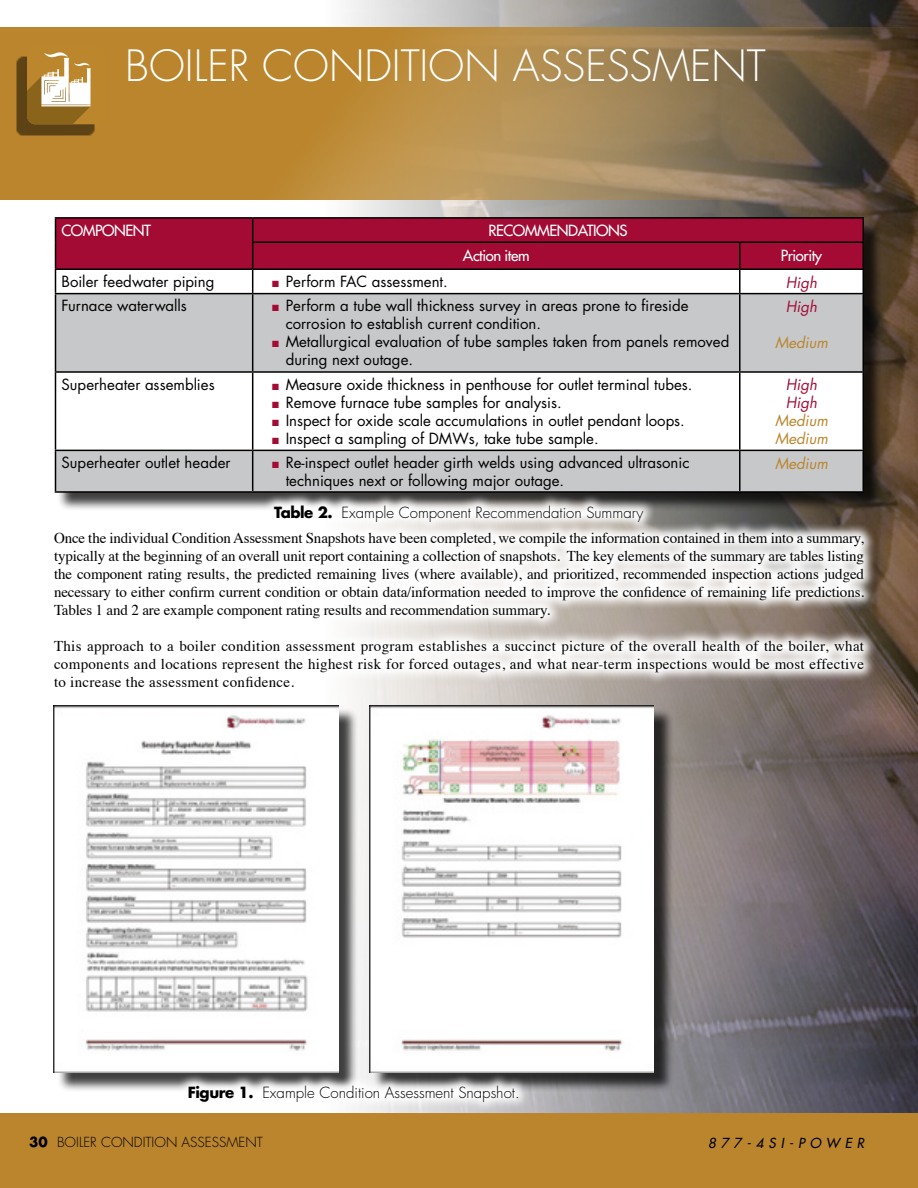
<style>
.page{position:relative;width:918px;height:1188px;background:#fff}
.page>*{position:absolute;margin:0;border:0;box-sizing:border-box;transform-origin:0 0}
.t1{font:300 42px "Futura Std";color:#fff}
.t2{font:15px/18px "Times";letter-spacing:-.005em;color:#000;text-align:justify}
.t3{font:15px/18px "Futura";color:#000}
.t4{font:300 15px "Futura";color:#000}
.t5{font:500 15px "Futura Std";letter-spacing:-.03em;color:#fff}
.t6{font:italic 15px "Futura Std";color:#ba852c}
.t7{font:italic 15px "Futura Std";color:#a30b35}
.t8{font:italic 15px "Futura Std";color:#bb862c}
.t9{font:300 13.5px "Futura Std";color:#000}
.t10{font:italic 500 13.5px "Futura Std";letter-spacing:.365em;color:#000}
.s1{color:#a30b35}
.s2{font-weight:700}
</style>
<div class="page">
<img style="left:338px;top:0;width:580px;height:1113px">
<svg style="left:338px;top:521px;width:539px;height:180px"></svg>
<div style="left:0;top:1113px;width:918px;height:75px;background:#ba852c"></div>
<svg style="left:0;top:27px;width:918px;height:173px;background:#a27d41"></svg>
<div style="left:16px;top:55px;width:80px;height:81px;background:#000;opacity:.5"></div>
<div style="left:27px;top:46px;width:78px;height:78px;background:#bb862c;border-radius:8px"></div>
<svg style="left:27px;top:52px;width:64px;height:72px"></svg>
<div style="left:56px;top:708px;width:302px;height:384px;background:#000;opacity:.75"></div>
<img style="left:54px;top:705px;width:284px;height:367px">
<div style="left:372px;top:708px;width:302px;height:384px;background:#000;opacity:.75"></div>
<img style="left:369px;top:705px;width:285px;height:367px">
<div style="left:57px;top:220px;width:825px;height:291px;background:#000;opacity:.75"></div>
<svg style="left:56px;top:294px;width:806px;height:197px;fill:#c7c8ca"></svg>
<hr style="left:55px;top:217px;width:198px;height:2px;background:#000">
<hr style="left:253px;top:217px;width:487px;height:2px;background:#000">
<hr style="left:740px;top:217px;width:124px;height:2px;background:#000">
<hr style="left:862px;top:219px;width:2px;height:22px;background:#000">
<hr style="left:740px;top:241px;width:124px;height:2px;background:#000">
<hr style="left:862px;top:243px;width:2px;height:25px;background:#000">
<svg style="left:55px;top:218px;width:808px;height:75px"></svg>
<hr style="left:740px;top:268px;width:124px;height:2px;background:#000">
<hr style="left:739px;top:270px;width:2px;height:23px;background:#000">
<hr style="left:862px;top:270px;width:2px;height:23px;background:#000">
<hr style="left:55px;top:293px;width:198px;height:1px;background:#000">
<hr style="left:55px;top:294px;width:1px;height:77px;background:#000">
<hr style="left:253px;top:293px;width:487px;height:1px;background:#000">
<hr style="left:252px;top:294px;width:1px;height:77px;background:#000">
<hr style="left:740px;top:293px;width:124px;height:1px;background:#000">
<hr style="left:739px;top:294px;width:2px;height:77px;background:#000">
<hr style="left:862px;top:294px;width:2px;height:77px;background:#000">
<hr style="left:55px;top:371px;width:198px;height:2px;background:#000">
<hr style="left:55px;top:373px;width:1px;height:77px;background:#000">
<hr style="left:253px;top:371px;width:487px;height:2px;background:#000">
<hr style="left:252px;top:373px;width:1px;height:77px;background:#000">
<hr style="left:740px;top:371px;width:124px;height:2px;background:#000">
<hr style="left:739px;top:373px;width:2px;height:77px;background:#000">
<hr style="left:862px;top:373px;width:2px;height:77px;background:#000">
<hr style="left:55px;top:450px;width:198px;height:1px;background:#000">
<hr style="left:55px;top:451px;width:1px;height:40px;background:#000">
<hr style="left:253px;top:450px;width:487px;height:1px;background:#000">
<hr style="left:252px;top:451px;width:1px;height:40px;background:#000">
<hr style="left:740px;top:450px;width:124px;height:1px;background:#000">
<hr style="left:739px;top:451px;width:2px;height:40px;background:#000">
<hr style="left:862px;top:451px;width:2px;height:40px;background:#000">
<hr style="left:55px;top:491px;width:198px;height:2px;background:#000">
<hr style="left:253px;top:491px;width:487px;height:2px;background:#000">
<hr style="left:740px;top:491px;width:124px;height:2px;background:#000">
<svg style="left:262px;top:492px;width:394px;height:42px"></svg>
<svg style="left:176px;top:1072px;width:354px;height:41px"></svg>
<p class="t1" style="left:125px;top:40px;width:642px">BOILER CONDITION ASSESSMENT</p>
<p class="t5" style="left:62px;top:221px;width:91px">COMPONENT</p>
<p class="t5" style="left:488px;top:221px;width:141px">RECOMMENDATIONS</p>
<p class="t5" style="left:463px;top:246px;width:68px">Action item</p>
<p class="t5" style="left:781px;top:246px;width:43px">Priority</p>
<p class="t3" style="left:62px;top:273px;width:154px">Boiler feedwater piping</p>
<p class="t3" style="left:272px;top:273px;width:177px"><span class="s1">■</span> Perform FAC assessment.</p>
<p class="t7" style="left:786px;top:273px;width:33px">High</p>
<p class="t3" style="left:62px;top:297px;width:127px">Furnace waterwalls</p>
<p class="t3" style="left:286px;top:297px;width:404px;text-indent:-14px"><span class="s1">■</span> Perform a tube wall thickness survey in areas prone to fireside corrosion to establish current condition.</p>
<p class="t3" style="left:286px;top:333px;width:445px;text-indent:-14px"><span class="s1">■</span> Metallurgical evaluation of tube samples taken from panels removed during next outage.</p>
<p class="t7" style="left:786px;top:297px;width:33px">High</p>
<p class="t6" style="left:775px;top:333px;width:55px">Medium</p>
<p class="t3" style="left:62px;top:375px;width:155px">Superheater assemblies</p>
<p class="t3" style="left:272px;top:375px;width:422px"><span class="s1">■</span> Measure oxide thickness in penthouse for outlet terminal tubes.</p>
<p class="t3" style="left:272px;top:393px;width:291px"><span class="s1">■</span> Remove furnace tube samples for analysis.</p>
<p class="t3" style="left:272px;top:411px;width:414px"><span class="s1">■</span> Inspect for oxide scale accumulations in outlet pendant loops.</p>
<p class="t3" style="left:272px;top:429px;width:328px"><span class="s1">■</span> Inspect a sampling of DMWs, take tube sample.</p>
<p class="t7" style="left:786px;top:375px;width:33px">High</p>
<p class="t7" style="left:786px;top:393px;width:33px">High</p>
<p class="t6" style="left:775px;top:411px;width:55px">Medium</p>
<p class="t8" style="left:775px;top:429px;width:55px">Medium</p>
<p class="t3" style="left:62px;top:454px;width:171px">Superheater outlet header</p>
<p class="t3" style="left:286px;top:454px;width:405px;text-indent:-14px"><span class="s1">■</span> Re-inspect outlet header girth welds using advanced ultrasonic techniques next or following major outage.</p>
<p class="t6" style="left:775px;top:454px;width:55px">Medium</p>
<p class="t4" style="left:274px;top:504px;width:371px"><span class="s2">Table 2.</span> Example Component Recommendation Summary</p>
<p class="t2" style="left:54px;top:528px;width:812px">Once the individual Condition Assessment Snapshots have been completed, we compile the information contained in them into a summary, typically at the beginning of an overall unit report containing a collection of snapshots. The key elements of the summary are tables listing the component rating results, the predicted remaining lives (where available), and prioritized, recommended inspection actions judged necessary to either confirm current condition or obtain data/information needed to improve the confidence of remaining life predictions.<br>Tables 1 and 2 are example component rating results and recommendation summary.</p>
<p class="t2" style="left:54px;top:636px;width:812px">This approach to a boiler condition assessment program establishes a succinct picture of the overall health of the boiler, what components and locations represent the highest risk for forced outages, and what near-term inspections would be most effective to increase the assessment confidence.</p>
<p class="t4" style="left:188px;top:1084px;width:333px"><span class="s2">Figure 1.</span> Example Condition Assessment Snapshot.</p>
<p class="t9" style="left:29px;top:1134px;width:235px"><span class="s2">30</span> BOILER CONDITION ASSESSMENT</p>
<p class="t10" style="left:708px;top:1135px;width:157px">877-4SI-POWER</p>
</div>
